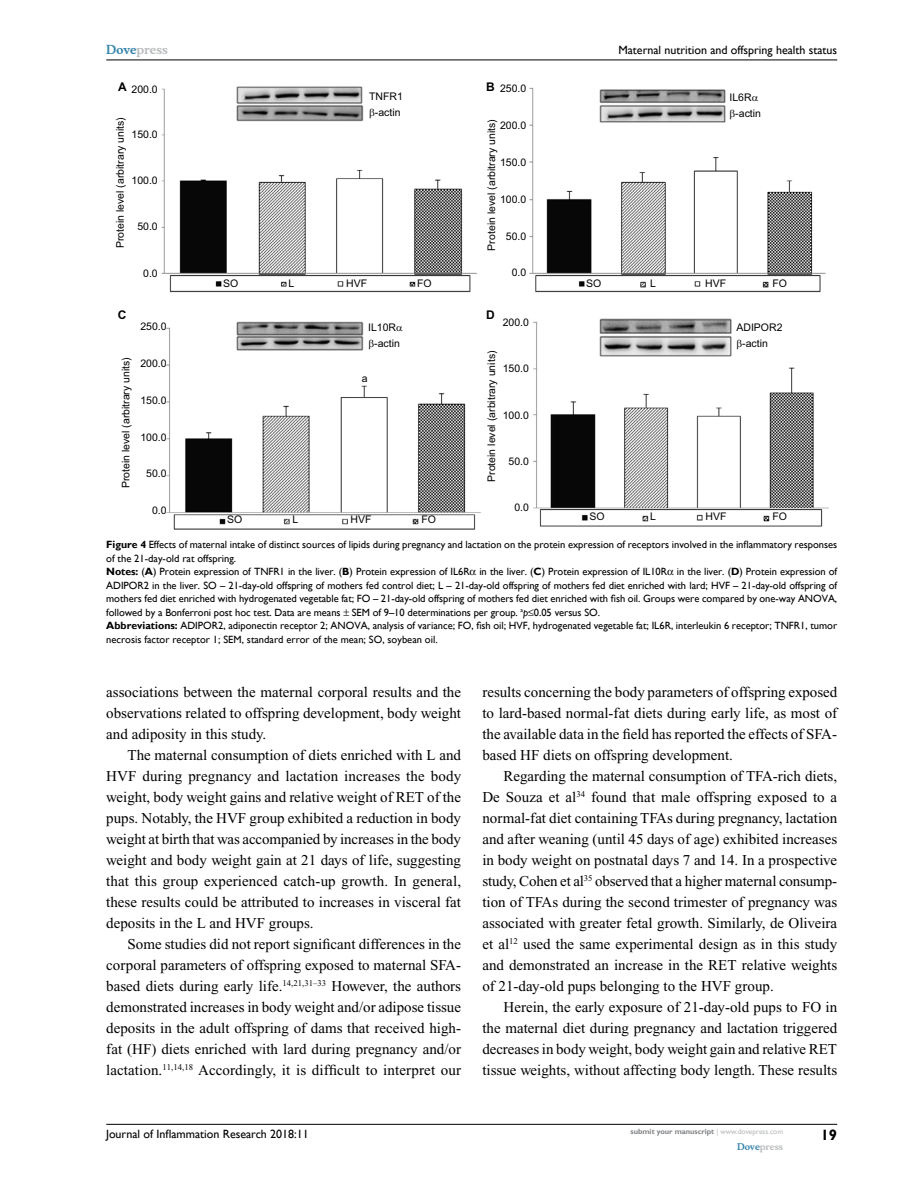
<style>
.page{position:relative;width:918px;height:1188px;background:#fff}
.page>*{position:absolute;margin:0;border:0;box-sizing:border-box;transform-origin:0 0}
.t1{font:15px/21px "Times New Roman";color:#000;text-align:justify}
.t2{font:700 15px "Gill Sans";color:#000}
.t3{font:12px "Gill Sans";color:#000}
.t4{font:700 12px "Musee";color:#b8babc}
.t5{font:700 12px "Arial";color:#000}
.t6{font:10.5px/13.5px "Gill Sans";letter-spacing:-.005em;color:#000}
.t7{font:10.5px/16.2px "Arial";color:#000;text-align:center}
.t8{font:700 9px "Musee";color:#b8babc}
.t9{font:700 7.5px "Gill Sans";color:#808285}
.s1{color:#3785ad}
.s2{font-weight:700}
.s3{font-style:italic}
.s4{font-weight:400;color:#b8babc}
</style>
<div class="page">
<hr style="left:106px;top:1124px;width:731px;height:1px;background:#000">
<hr style="left:106px;top:60px;width:731px;height:1px;background:#000">
<img style="left:162px;top:86px;width:667px;height:443px">
<svg style="left:370px;top:109px;width:4px;height:9px"></svg>
<svg style="left:397px;top:326px;width:5px;height:5px"></svg>
<svg style="left:369px;top:340px;width:5px;height:10px"></svg>
<svg style="left:737px;top:340px;width:5px;height:10px"></svg>
<svg style="left:752px;top:96px;width:6px;height:5px"></svg>
<svg style="left:730px;top:110px;width:5px;height:9px"></svg>
<p class="t4" style="left:106px;top:43px;width:63px"><span class="s1">Dove</span>press</p>
<p class="t5" style="left:118px;top:78px;width:10px">A</p>
<p class="t5" style="left:486px;top:78px;width:10px">B</p>
<p class="t7" style="left:500px;top:80px;width:28px">250.0</p>
<p class="t7" style="left:132px;top:81px;width:28px">200.0</p>
<p class="t7" style="left:369px;top:88px;width:35px">TNFR1 -actin</p>
<p class="t7" style="left:112px;top:248px;width:133px;rotate:-90deg">Protein level (arbitrary units)</p>
<p class="t7" style="left:483px;top:251px;width:133px;rotate:-90deg">Protein level (arbitrary units)</p>
<p class="t7" style="left:500px;top:117px;width:28px">200.0</p>
<p class="t7" style="left:132px;top:126px;width:28px">150.0</p>
<p class="t7" style="left:500px;top:154px;width:28px">150.0</p>
<p class="t7" style="left:132px;top:172px;width:28px">100.0</p>
<p class="t7" style="left:500px;top:191px;width:28px">100.0</p>
<p class="t7" style="left:137px;top:219px;width:22px">50.0</p>
<p class="t7" style="left:506px;top:228px;width:22px">50.0</p>
<p class="t7" style="left:143px;top:265px;width:16px">0.0</p>
<p class="t7" style="left:223px;top:275px;width:17px">SO</p>
<p class="t7" style="left:288px;top:275px;width:7px">L</p>
<p class="t7" style="left:346px;top:275px;width:22px">HVF</p>
<p class="t7" style="left:417px;top:275px;width:16px">FO</p>
<p class="t7" style="left:512px;top:265px;width:16px">0.0</p>
<p class="t3" style="left:618px;top:43px;width:220px">Maternal nutrition and offspring health status</p>
<p class="t7" style="left:735px;top:89px;width:27px;text-align:left;text-indent:-6px">IL6R -actin</p>
<p class="t7" style="left:586px;top:275px;width:17px">SO</p>
<p class="t7" style="left:650px;top:275px;width:7px">L</p>
<p class="t7" style="left:705px;top:275px;width:22px">HVF</p>
<p class="t7" style="left:773px;top:275px;width:16px">FO</p>
<p class="t5" style="left:118px;top:306px;width:10px">C</p>
<p class="t5" style="left:486px;top:306px;width:10px">D</p>
<p class="t7" style="left:503px;top:315px;width:28px">200.0</p>
<p class="t7" style="left:140px;top:318px;width:28px">250.0</p>
<p class="t7" style="left:368px;top:319px;width:33px">IL10R -actin</p>
<p class="t7" style="left:742px;top:319px;width:42px;text-align:left;text-indent:-6px">ADIPOR2 -actin</p>
<p class="t7" style="left:118px;top:488px;width:133px;rotate:-90deg">Protein level (arbitrary units)</p>
<p class="t7" style="left:140px;top:355px;width:28px">200.0</p>
<p class="t7" style="left:140px;top:392px;width:28px">150.0</p>
<p class="t7" style="left:140px;top:429px;width:28px">100.0</p>
<p class="t7" style="left:146px;top:466px;width:22px">50.0</p>
<p class="t7" style="left:152px;top:503px;width:16px">0.0</p>
<p class="t7" style="left:362px;top:370px;width:7px">a</p>
<p class="t7" style="left:227px;top:511px;width:17px">SO</p>
<p class="t7" style="left:293px;top:511px;width:7px">L</p>
<p class="t7" style="left:351px;top:511px;width:22px">HVF</p>
<p class="t7" style="left:421px;top:511px;width:16px">FO</p>
<p class="t7" style="left:483px;top:482px;width:133px;rotate:-90deg">Protein level (arbitrary units)</p>
<p class="t7" style="left:503px;top:361px;width:28px">150.0</p>
<p class="t7" style="left:503px;top:407px;width:28px">100.0</p>
<p class="t7" style="left:509px;top:453px;width:22px">50.0</p>
<p class="t7" style="left:514px;top:499px;width:16px">0.0</p>
<p class="t7" style="left:589px;top:508px;width:17px">SO</p>
<p class="t7" style="left:650px;top:508px;width:7px">L</p>
<p class="t7" style="left:706px;top:508px;width:22px">HVF</p>
<p class="t7" style="left:773px;top:508px;width:16px">FO</p>
<p class="t6" style="left:106px;top:538px;width:732px"><span class="s2">Figure 4</span> Effects of maternal intake of distinct sources of lipids during pregnancy and lactation on the protein expression of receptors involved in the inflammatory responses of the 21-day-old rat offspring.<br><span class="s2">Notes:</span> (<span class="s2">A</span>) Protein expression of TNFR1 in the liver. (<span class="s2">B</span>) Protein expression of IL6R in the liver. (<span class="s2">C</span>) Protein expression of IL10R in the liver. (<span class="s2">D</span>) Protein expression of ADIPOR2 in the liver. SO – 21-day-old offspring of mothers fed control diet; L – 21-day-old offspring of mothers fed diet enriched with lard; HVF – 21-day-old offspring of mothers fed diet enriched with hydrogenated vegetable fat; FO – 21-day-old offspring of mothers fed diet enriched with fish oil. Groups were compared by one-way ANOVA, followed by a Bonferroni post hoc test. Data are means SEM of 9–10 determinations per group. <sup>a</sup><span class="s3">p</span>≤0.05 versus SO.<br><span class="s2">Abbreviations:</span> ADIPOR2, adiponectin receptor 2; ANOVA, analysis of variance; FO, fish oil; HVF, hydrogenated vegetable fat; IL6R, interleukin 6 receptor; TNFR1, tumor necrosis factor receptor 1; SEM, standard error of the mean; SO, soybean oil.</p>
<p class="t1" style="left:106px;top:682px;width:356px">associations between the maternal corporal results and the observations related to offspring development, body weight and adiposity in this study.</p>
<p class="t1" style="left:106px;top:745px;width:356px;text-indent:21px">The maternal consumption of diets enriched with L and HVF during pregnancy and lactation increases the body weight, body weight gains and relative weight of RET of the pups. Notably, the HVF group exhibited a reduction in body weight at birth that was accompanied by increases in the body weight and body weight gain at 21 days of life, suggesting that this group experienced catch-up growth. In general, these results could be attributed to increases in visceral fat deposits in the L and HVF groups.</p>
<p class="t1" style="left:106px;top:934px;width:356px;text-indent:21px">Some studies did not report significant differences in the corporal parameters of offspring exposed to maternal SFA&shy;based diets during early life.<sup>14,21,31–33</sup> However, the authors demonstrated increases in body weight and/or adipose tissue deposits in the adult offspring of dams that received high&shy;fat (HF) diets enriched with lard during pregnancy and/or lactation.<sup>11,14,18</sup> Accordingly, it is difficult to interpret our</p>
<p class="t1" style="left:482px;top:682px;width:357px">results concerning the body parameters of offspring exposed to lard-based normal-fat diets during early life, as most of the available data in the field has reported the effects of SFA&shy;based HF diets on offspring development.</p>
<p class="t1" style="left:482px;top:766px;width:356px;text-indent:21px">Regarding the maternal consumption of TFA-rich diets, De Souza et al<sup>34</sup> found that male offspring exposed to a normal-fat diet containing TFAs during pregnancy, lactation and after weaning (until 45 days of age) exhibited increases in body weight on postnatal days 7 and 14. In a prospective study, Cohen et al<sup>35</sup> observed that a higher maternal consump&shy;tion of TFAs during the second trimester of pregnancy was associated with greater fetal growth. Similarly, de Oliveira et al<sup>12</sup> used the same experimental design as in this study and demonstrated an increase in the RET relative weights of 21-day-old pups belonging to the HVF group.</p>
<p class="t1" style="left:482px;top:997px;width:356px;text-indent:21px">Herein, the early exposure of 21-day-old pups to FO in the maternal diet during pregnancy and lactation triggered decreases in body weight, body weight gain and relative RET tissue weights, without affecting body length. These results</p>
<p class="t3" style="left:106px;top:1127px;width:204px">Journal of Inflammation Research 2018:11</p>
<p class="t9" style="left:631px;top:1127px;width:154px">submit your manuscript <span class="s4">| www.dovepress.com</span></p>
<p class="t8" style="left:737px;top:1141px;width:48px"><span class="s1">Dove</span>press</p>
<p class="t2" style="left:821px;top:1126px;width:18px">19</p>
</div>
